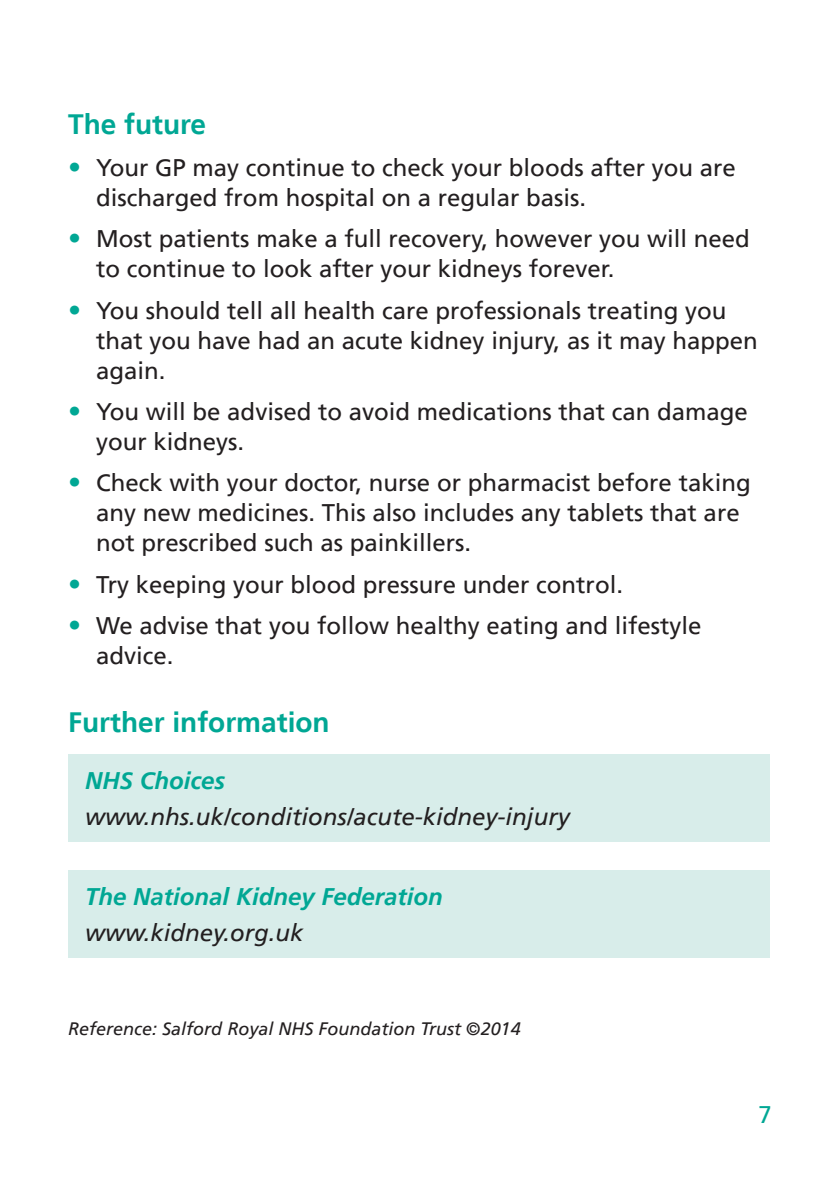
<style>
.page{position:relative;width:840px;height:1191px;background:#fff}
.page>*{position:absolute;margin:0;border:0;box-sizing:border-box;transform-origin:0 0}
.Main_Headings{font:700 28px "Frutiger LT";color:#00a794}
.t1{font:24px/30px "Frutiger LT";color:#231f20}
.Body_Text{font:italic 24px "Frutiger LT";color:#231f20}
.Sub-sub_heading{font:italic 700 24px "Frutiger LT";color:#00a794}
.t2{font:24px "Frutiger LT";color:#00a794}
.Back_cover_Box_Text{font:italic 18px "Frutiger LT";color:#231f20}
.s1{font-size:26px;color:#00a794}
</style>
<div class="page">
<div style="left:68px;top:754px;width:701px;height:88px;background:#d8edea"></div>
<div style="left:68px;top:870px;width:701px;height:88px;background:#d8edea"></div>
<p class="Main_Headings" style="left:68px;top:108px;width:139px">The future</p>
<p class="t1" style="left:96px;top:153px;width:641px;text-indent:-28px"><span class="s1">•</span> Your GP may continue to check your bloods after you are discharged from hospital on a regular basis.</p>
<p class="t1" style="left:96px;top:224px;width:655px;text-indent:-28px"><span class="s1">•</span> Most patients make a full recovery, however you will need to continue to look after your kidneys forever.</p>
<p class="t1" style="left:96px;top:295px;width:663px;text-indent:-28px"><span class="s1">•</span> You should tell all health care professionals treating you that you have had an acute kidney injury, as it may happen again.</p>
<p class="t1" style="left:96px;top:397px;width:653px;text-indent:-28px"><span class="s1">•</span> You will be advised to avoid medications that can damage your kidneys.</p>
<p class="t1" style="left:96px;top:468px;width:655px;text-indent:-28px"><span class="s1">•</span> Check with your doctor, nurse or pharmacist before taking any new medicines. This also includes any tablets that are not prescribed such as painkillers.</p>
<p class="t1" style="left:68px;top:569px;width:556px"><span class="s1">•</span> Try keeping your blood pressure under control.</p>
<p class="t1" style="left:96px;top:611px;width:606px;text-indent:-28px"><span class="s1">•</span> We advise that you follow healthy eating and lifestyle advice.</p>
<p class="Main_Headings" style="left:68px;top:705px;width:263px">Further information</p>
<p class="Sub-sub_heading" style="left:85px;top:767px;width:141px">NHS Choices</p>
<p class="Body_Text" style="left:85px;top:802px;width:486px">www.nhs.uk/conditions/acute-kidney-injury</p>
<p class="Sub-sub_heading" style="left:85px;top:883px;width:359px">The National Kidney Federation</p>
<p class="Body_Text" style="left:85px;top:918px;width:220px">www.kidney.org.uk</p>
<p class="Back_cover_Box_Text" style="left:68px;top:1018px;width:454px">Reference: Salford Royal NHS Foundation Trust ©2014</p>
<p class="t2" style="left:758px;top:1101px;width:15px">7</p>
</div>
